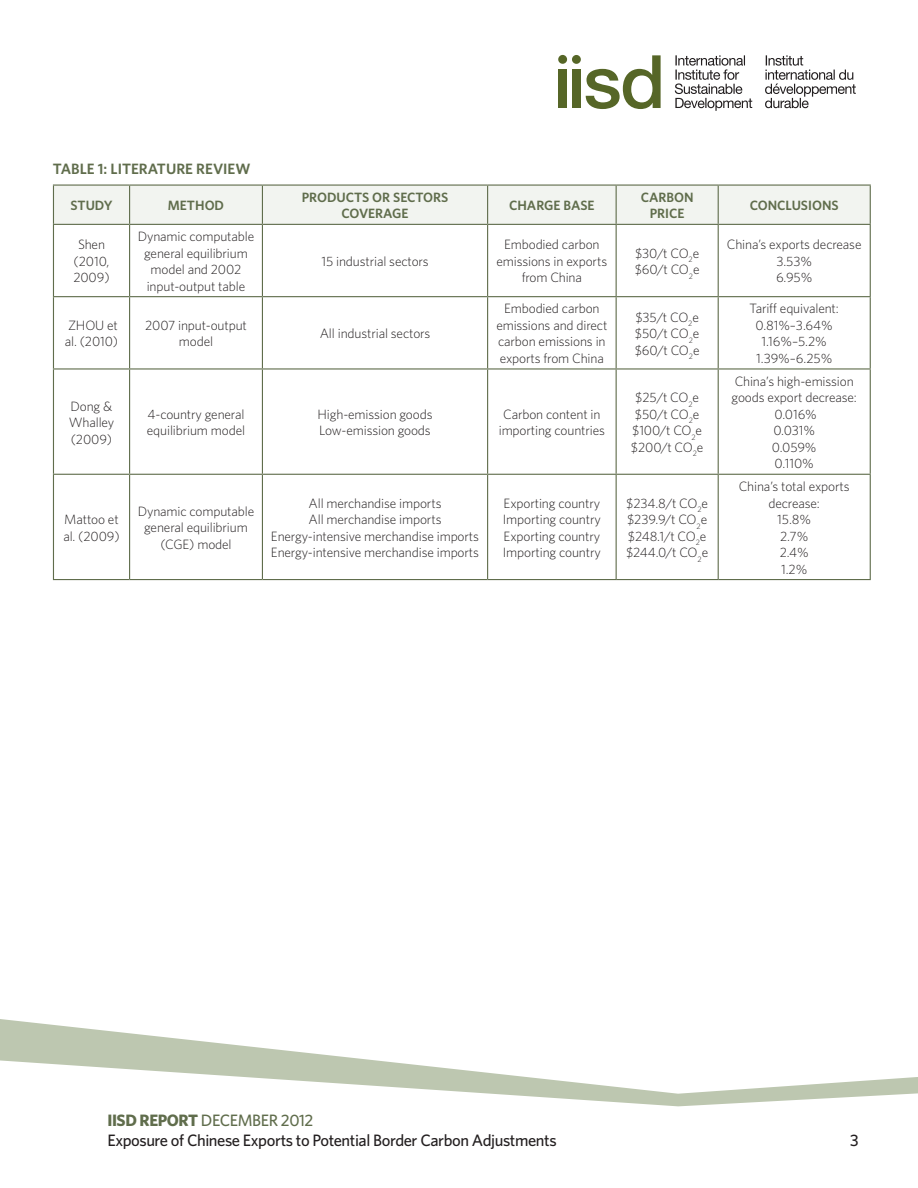
<style>
.page{position:relative;width:918px;height:1188px;background:#fff}
.page>*{position:absolute;margin:0;border:0;box-sizing:border-box;transform-origin:0 0}
.t1{font:500 16.5px/19.5px "Whitney";letter-spacing:-.025em;color:#231f20}
.Table_Name{font:600 15px "Whitney";color:#606d4c}
.Body_copy{font:300 13.5px/16.5px "Whitney";letter-spacing:-.01em;color:#231f20;text-align:center}
.Table_Name-2{font:600 13.5px/16.5px "Whitney";color:#606d4c;text-align:center}
.s1{font-weight:700;color:#606d4c}
.s2{color:#606d4c}
</style>
<div class="page">
<div style="left:558px;top:70px;width:9px;height:38px;background:#566627"></div>
<div style="left:572px;top:70px;width:9px;height:38px;background:#566627"></div>
<svg style="left:586px;top:55px;width:75px;height:54px"></svg>
<div style="left:558px;top:55px;width:9px;height:9px;background:#566627;border-radius:50%"></div>
<div style="left:572px;top:55px;width:9px;height:9px;background:#566627;border-radius:50%"></div>
<svg style="left:675px;top:55px;width:181px;height:56px"></svg>
<svg style="left:0;top:1019px;width:371px;height:41px"></svg>
<svg style="left:0;top:1060px;width:918px;height:47px"></svg>
<div style="left:54px;top:186px;width:816px;height:38px;background:#f2f4f0"></div>
<hr style="left:53px;top:185px;width:77px;height:1px;background:#606d4c">
<hr style="left:53px;top:186px;width:1px;height:38px;background:#606d4c">
<hr style="left:130px;top:185px;width:132px;height:1px;background:#606d4c">
<hr style="left:129px;top:186px;width:1px;height:38px;background:#606d4c">
<hr style="left:262px;top:185px;width:226px;height:1px;background:#606d4c">
<hr style="left:262px;top:186px;width:1px;height:38px;background:#606d4c">
<hr style="left:488px;top:185px;width:128px;height:1px;background:#606d4c">
<hr style="left:487px;top:186px;width:1px;height:38px;background:#606d4c">
<hr style="left:616px;top:185px;width:102px;height:1px;background:#606d4c">
<hr style="left:616px;top:186px;width:1px;height:38px;background:#606d4c">
<hr style="left:718px;top:185px;width:153px;height:1px;background:#606d4c">
<hr style="left:718px;top:186px;width:1px;height:38px;background:#606d4c">
<hr style="left:870px;top:186px;width:1px;height:38px;background:#606d4c">
<hr style="left:53px;top:224px;width:77px;height:1px;background:#606d4c">
<hr style="left:53px;top:225px;width:1px;height:71px;background:#606d4c">
<hr style="left:130px;top:224px;width:132px;height:1px;background:#606d4c">
<hr style="left:129px;top:225px;width:1px;height:71px;background:#606d4c">
<hr style="left:262px;top:224px;width:226px;height:1px;background:#606d4c">
<hr style="left:262px;top:225px;width:1px;height:71px;background:#606d4c">
<hr style="left:488px;top:224px;width:128px;height:1px;background:#606d4c">
<hr style="left:487px;top:225px;width:1px;height:71px;background:#606d4c">
<hr style="left:616px;top:224px;width:102px;height:1px;background:#606d4c">
<hr style="left:616px;top:225px;width:1px;height:71px;background:#606d4c">
<hr style="left:718px;top:224px;width:153px;height:1px;background:#606d4c">
<hr style="left:718px;top:225px;width:1px;height:71px;background:#606d4c">
<hr style="left:870px;top:225px;width:1px;height:71px;background:#606d4c">
<hr style="left:53px;top:296px;width:77px;height:1px;background:#606d4c">
<hr style="left:53px;top:297px;width:1px;height:71px;background:#606d4c">
<hr style="left:130px;top:296px;width:132px;height:1px;background:#606d4c">
<hr style="left:129px;top:297px;width:1px;height:71px;background:#606d4c">
<hr style="left:262px;top:296px;width:226px;height:1px;background:#606d4c">
<hr style="left:262px;top:297px;width:1px;height:71px;background:#606d4c">
<hr style="left:488px;top:296px;width:128px;height:1px;background:#606d4c">
<hr style="left:487px;top:297px;width:1px;height:71px;background:#606d4c">
<hr style="left:616px;top:296px;width:102px;height:1px;background:#606d4c">
<hr style="left:616px;top:297px;width:1px;height:71px;background:#606d4c">
<hr style="left:718px;top:296px;width:153px;height:1px;background:#606d4c">
<hr style="left:718px;top:297px;width:1px;height:71px;background:#606d4c">
<hr style="left:870px;top:297px;width:1px;height:71px;background:#606d4c">
<hr style="left:53px;top:368px;width:77px;height:2px;background:#606d4c">
<hr style="left:53px;top:370px;width:1px;height:104px;background:#606d4c">
<hr style="left:130px;top:368px;width:132px;height:2px;background:#606d4c">
<hr style="left:129px;top:370px;width:1px;height:104px;background:#606d4c">
<hr style="left:262px;top:368px;width:226px;height:2px;background:#606d4c">
<hr style="left:262px;top:370px;width:1px;height:104px;background:#606d4c">
<hr style="left:488px;top:368px;width:128px;height:2px;background:#606d4c">
<hr style="left:487px;top:370px;width:1px;height:104px;background:#606d4c">
<hr style="left:616px;top:368px;width:102px;height:2px;background:#606d4c">
<hr style="left:616px;top:370px;width:1px;height:104px;background:#606d4c">
<hr style="left:718px;top:368px;width:153px;height:2px;background:#606d4c">
<hr style="left:718px;top:370px;width:1px;height:104px;background:#606d4c">
<hr style="left:870px;top:370px;width:1px;height:104px;background:#606d4c">
<hr style="left:53px;top:474px;width:77px;height:1px;background:#606d4c">
<hr style="left:53px;top:475px;width:1px;height:104px;background:#606d4c">
<hr style="left:130px;top:474px;width:132px;height:1px;background:#606d4c">
<hr style="left:129px;top:475px;width:1px;height:104px;background:#606d4c">
<hr style="left:262px;top:474px;width:226px;height:1px;background:#606d4c">
<hr style="left:262px;top:475px;width:1px;height:104px;background:#606d4c">
<hr style="left:488px;top:474px;width:128px;height:1px;background:#606d4c">
<hr style="left:487px;top:475px;width:1px;height:104px;background:#606d4c">
<hr style="left:616px;top:474px;width:102px;height:1px;background:#606d4c">
<hr style="left:616px;top:475px;width:1px;height:104px;background:#606d4c">
<hr style="left:718px;top:474px;width:153px;height:1px;background:#606d4c">
<hr style="left:718px;top:475px;width:1px;height:104px;background:#606d4c">
<hr style="left:870px;top:475px;width:1px;height:104px;background:#606d4c">
<hr style="left:53px;top:579px;width:77px;height:1px;background:#606d4c">
<hr style="left:130px;top:579px;width:132px;height:1px;background:#606d4c">
<hr style="left:262px;top:579px;width:226px;height:1px;background:#606d4c">
<hr style="left:488px;top:579px;width:128px;height:1px;background:#606d4c">
<hr style="left:616px;top:579px;width:102px;height:1px;background:#606d4c">
<hr style="left:718px;top:579px;width:153px;height:1px;background:#606d4c">
<p class="Table_Name" style="left:53px;top:159px;width:199px">TABLE 1: LITERATURE REVIEW</p>
<p class="Table_Name-2" style="left:70px;top:197px;width:44px">STUDY</p>
<p class="Table_Name-2" style="left:168px;top:197px;width:58px">METHOD</p>
<p class="Table_Name-2" style="left:302px;top:189px;width:148px">PRODUCTS OR SECTORS<br>COVERAGE</p>
<p class="Table_Name-2" style="left:509px;top:197px;width:87px">CHARGE BASE</p>
<p class="Table_Name-2" style="left:641px;top:189px;width:54px">CARBON<br>PRICE</p>
<p class="Table_Name-2" style="left:750px;top:197px;width:91px">CONCLUSIONS</p>
<p class="Body_copy" style="left:73px;top:236px;width:38px">Shen (2010,<br>2009)</p>
<p class="Body_copy" style="left:138px;top:228px;width:118px">Dynamic computable general equilibrium model and 2002 input-output table</p>
<p class="Body_copy" style="left:497px;top:236px;width:112px">Embodied carbon emissions in exports from China</p>
<p class="Body_copy" style="left:635px;top:244px;width:66px;text-align:left">$30/t CO<sub>2</sub>e $60/t CO<sub>2</sub>e</p>
<p class="Body_copy" style="left:727px;top:236px;width:136px">China’s exports decrease<br>3.53%<br>6.95%</p>
<p class="Body_copy" style="left:321px;top:253px;width:109px">15 industrial sectors</p>
<p class="Body_copy" style="left:65px;top:317px;width:55px;text-align:left">ZHOU et al. (2010)</p>
<p class="Body_copy" style="left:145px;top:317px;width:103px">2007 input-output model</p>
<p class="Body_copy" style="left:320px;top:325px;width:112px">All industrial sectors</p>
<p class="Body_copy" style="left:496px;top:300px;width:113px">Embodied carbon emissions and direct carbon emissions in exports from China</p>
<p class="Body_copy" style="left:635px;top:308px;width:66px;text-align:justify">$35/t CO<sub>2</sub>e $50/t CO<sub>2</sub>e $60/t CO<sub>2</sub>e</p>
<p class="Body_copy" style="left:750px;top:300px;width:91px">Tariff equivalent:<br>0.81%–3.64%<br>1.16%–5.2%<br>1.39%–6.25%</p>
<p class="Body_copy" style="left:69px;top:397px;width:47px;text-align:left">Dong &amp;<br>Whalley (2009)</p>
<p class="Body_copy" style="left:147px;top:405px;width:100px;text-align:left">4-country general equilibrium model</p>
<p class="Body_copy" style="left:318px;top:405px;width:117px;text-align:left">High-emission goods<br>Low-emission goods</p>
<p class="Body_copy" style="left:499px;top:405px;width:108px">Carbon content in importing countries</p>
<p class="Body_copy" style="left:631px;top:389px;width:74px">$25/t CO<sub>2</sub>e $50/t CO<sub>2</sub>e $100/t CO<sub>2</sub>e $200/t CO<sub>2</sub>e</p>
<p class="Body_copy" style="left:63px;top:511px;width:58px;text-align:left">Mattoo et al. (2009)</p>
<p class="Body_copy" style="left:138px;top:502px;width:118px">Dynamic computable general equilibrium (CGE) model</p>
<p class="Body_copy" style="left:271px;top:494px;width:210px">All merchandise imports<br>All merchandise imports<br>Energy-intensive merchandise imports<br>Energy-intensive merchandise imports</p>
<p class="Body_copy" style="left:503px;top:494px;width:100px;text-align:justify">Exporting country Importing country Exporting country Importing country</p>
<p class="Body_copy" style="left:626px;top:494px;width:84px;text-align:left">$234.8/t CO<sub>2</sub>e $239.9/t CO<sub>2</sub>e $248.1/t CO<sub>2</sub>e $244.0/t CO<sub>2</sub>e</p>
<p class="Body_copy" style="left:732px;top:372px;width:127px">China’s high-emission goods export decrease:<br>0.016%<br>0.031%<br>0.059%<br>0.110%</p>
<p class="Body_copy" style="left:739px;top:478px;width:112px">China’s total exports decrease:<br>15.8%<br>2.7%<br>2.4%<br>1.2%</p>
<p class="t1" style="left:107px;top:1111px;width:451px"><span class="s1">IISD REPORT</span> <span class="s2">DECEMBER 2012<br></span>Exposure of Chinese Exports to Potential Border Carbon Adjustments</p>
<p class="t1" style="left:850px;top:1130px;width:10px">3</p>
</div>
